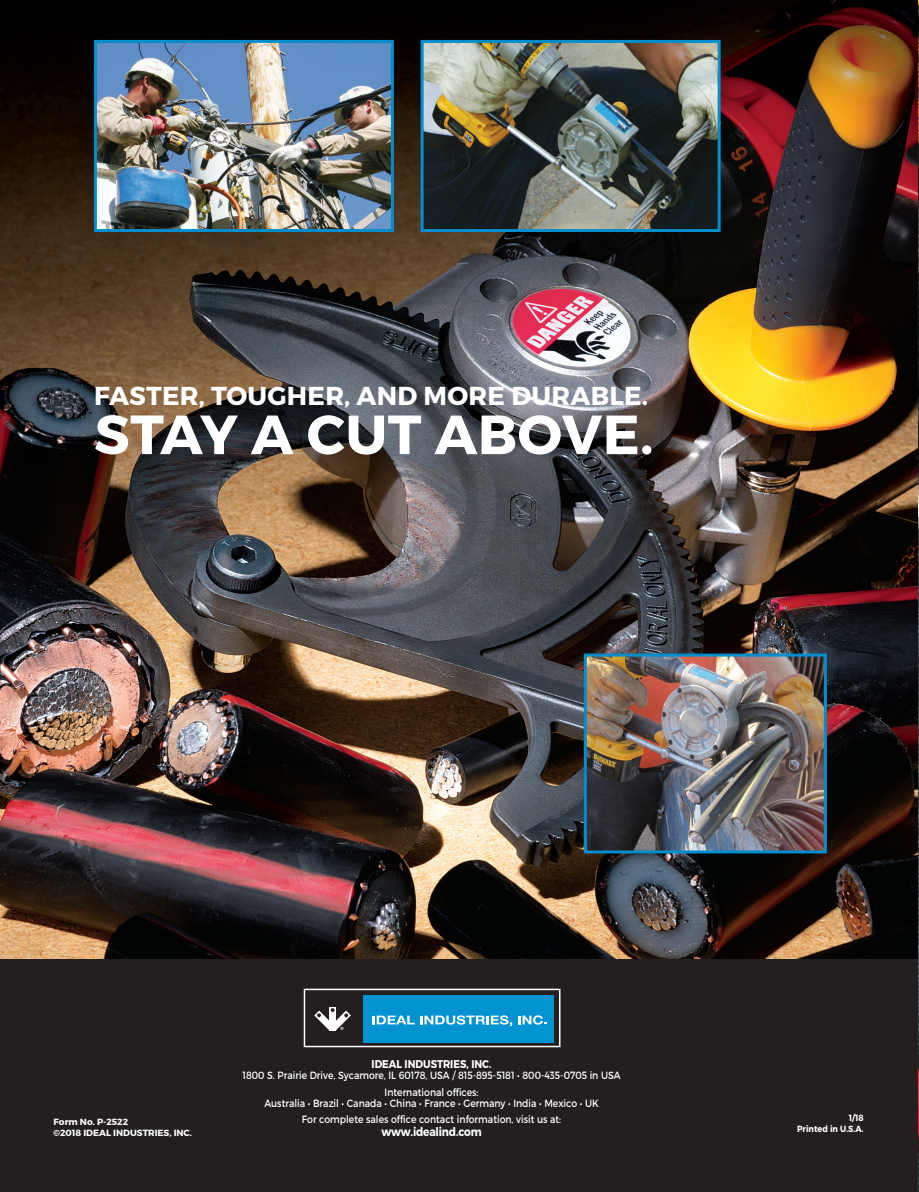
<style>
.page{position:relative;width:919px;height:1192px;background:#fff}
.page>*{position:absolute;margin:0;border:0;box-sizing:border-box;transform-origin:0 0}
.t1{font:700 55.05px "Montserrat";letter-spacing:.01em;color:#fff}
.t2{font:700 25.95px "Montserrat";letter-spacing:.01em;color:#fff}
.t3{font:700 12px "Montserrat";letter-spacing:-.015em;color:#fff;scale:.88 1}
.t4{font:700 11.25px "Montserrat";color:#fff;scale:.88 1}
.t5{font:10.5px/16.6px "Montserrat";color:#fff;text-align:center;scale:.88 1}
.t6{font:700 9px/10.5px "Montserrat";color:#fff}
.t7{font:700 9px/10.5px "Montserrat";color:#fff;text-align:right;scale:.9 1}
.t8{font:700 condensed 4.05px "Helvetica";color:#fff}
</style>
<div class="page">
<img style="left:0;top:0;width:918px;height:959px">
<div style="left:0;top:959px;width:918px;height:232px;background:#231f20"></div>
<img style="left:588px;top:657px;width:235px;height:192px">
<div style="left:584px;top:653px;width:243px;height:200px;border:3px solid #008dcb"></div>
<img style="left:918px;top:2px;width:1px;height:1186px">
<div style="left:363px;top:995px;width:191px;height:47px;background:#0093d0"></div>
<svg style="left:372px;top:1015px;width:140px;height:11px"></svg>
<svg style="left:518px;top:1015px;width:29px;height:9px"></svg>
<div style="left:329px;top:1006px;width:7px;height:24px;background:#fff"></div>
<svg style="left:314px;top:1008px;width:37px;height:22px"></svg>
<div style="left:304px;top:988px;width:256px;height:59px;border:2px solid #fff"></div>
<img style="left:98px;top:44px;width:292px;height:184px">
<div style="left:94px;top:40px;width:300px;height:192px;border:3px solid #008dcb"></div>
<img style="left:425px;top:44px;width:292px;height:184px">
<div style="left:421px;top:40px;width:300px;height:192px;border:3px solid #008dcb"></div>
<h2 class="t2" style="left:94px;top:380px;width:556px">FASTER, TOUGHER, AND MORE DURABLE.</h2>
<h1 class="t1" style="left:94px;top:400px;width:561px">STAY A CUT ABOVE.</h1>
<p class="t6" style="left:54px;top:1116px;width:140px">Form No. P-2522<br>©2018 IDEAL INDUSTRIES, INC.</p>
<p class="t8" style="left:340px;top:1026px;width:5px">®</p>
<p class="t4" style="left:372px;top:1056px;width:138px">IDEAL INDUSTRIES, INC.</p>
<p class="t5" style="left:242px;top:1066px;width:431px">1800 S. Prairie Drive, Sycamore, IL 60178, USA / 815-895-5181 • 800-435-0705 in USA<br>International offices:</p>
<p class="t5" style="left:264px;top:1094px;width:381px">Australia • Brazil • Canada • China • France • Germany • India • Mexico • UK<br>For complete sales office contact information, visit us at:</p>
<p class="t3" style="left:381px;top:1123px;width:115px">www.idealind.com</p>
<p class="t7" style="left:797px;top:1113px;width:75px">1/18<br>Printed in U.S.A.</p>
</div>
